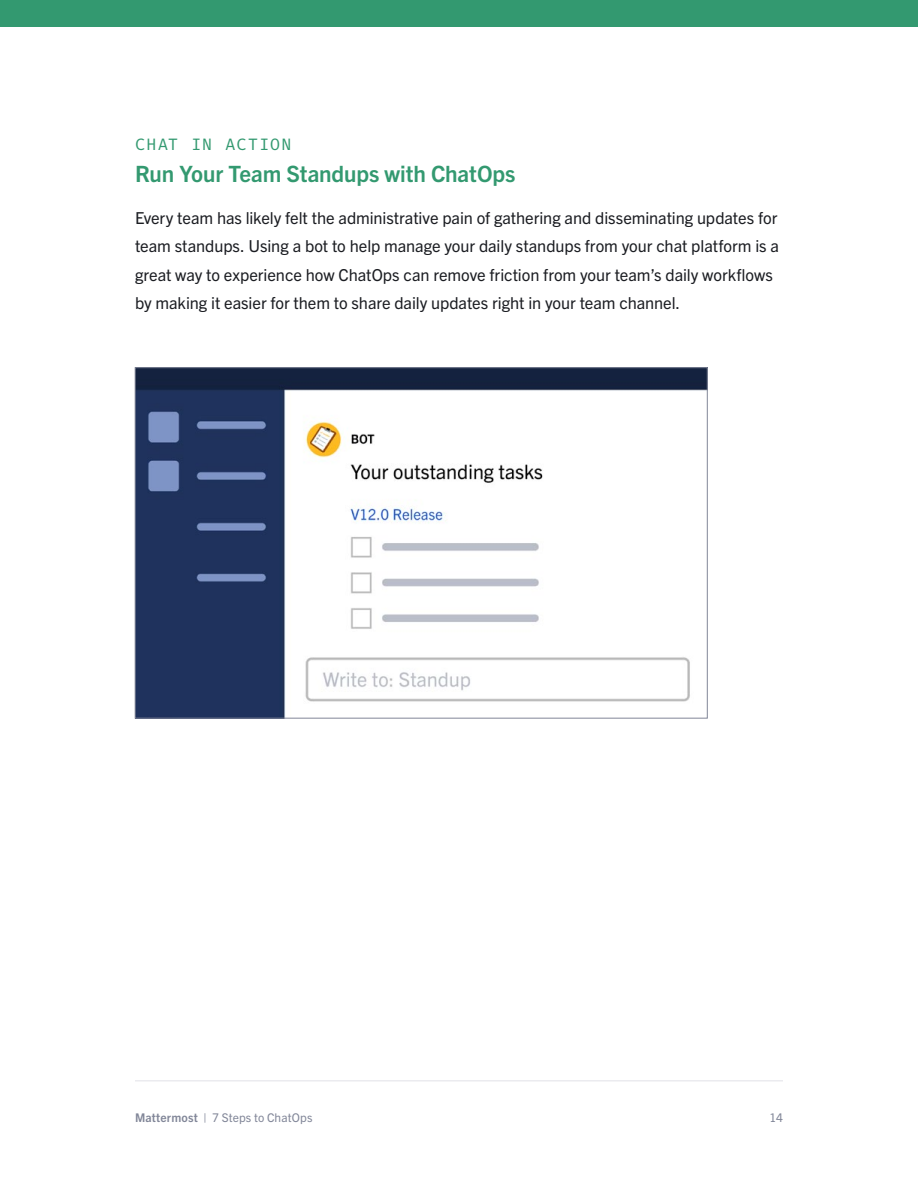
<style>
.page{position:relative;width:918px;height:1188px;background:#fff}
.page>*{position:absolute;margin:0;border:0;box-sizing:border-box;transform-origin:0 0}
.t1{font:700 22.5px "Trade Gothic Next LT Pro";letter-spacing:-.005em;color:#339970}
.t2{font:16.5px/28.5px "Trade Gothic Next LT Pro";letter-spacing:-.005em;color:#1b1d22}
.t3{font:16.5px "Fira Mono";letter-spacing:.08em;color:#339970}
.t4{font:12px "Trade Gothic Next LT Pro";letter-spacing:.01em;color:#818698}
.s1{font-weight:700}
</style>
<div class="page">
<hr style="left:135px;top:1080px;width:648px;height:2px;background:#ebebef">
<div style="left:0;top:0;width:918px;height:27px;background:#339970"></div>
<img style="left:137px;top:370px;width:568px;height:346px">
<p class="t3" style="left:135px;top:133px;width:158px">CHAT IN ACTION</p>
<h1 class="t1" style="left:135px;top:158px;width:382px">Run Your Team Standups with ChatOps</h1>
<p class="t2" style="left:135px;top:203px;width:646px">Every team has likely felt the administrative pain of gathering and disseminating updates for team standups. Using a bot to help manage your daily standups from your chat platform is a great way to experience how ChatOps can remove friction from your team’s daily workflows by making it easier for them to share daily updates right in your team channel.</p>
<p class="t4" style="left:135px;top:1109px;width:179px"><span class="s1">Mattermost</span> | 7 Steps to ChatOps</p>
<p class="t4" style="left:770px;top:1109px;width:15px">14</p>
</div>
